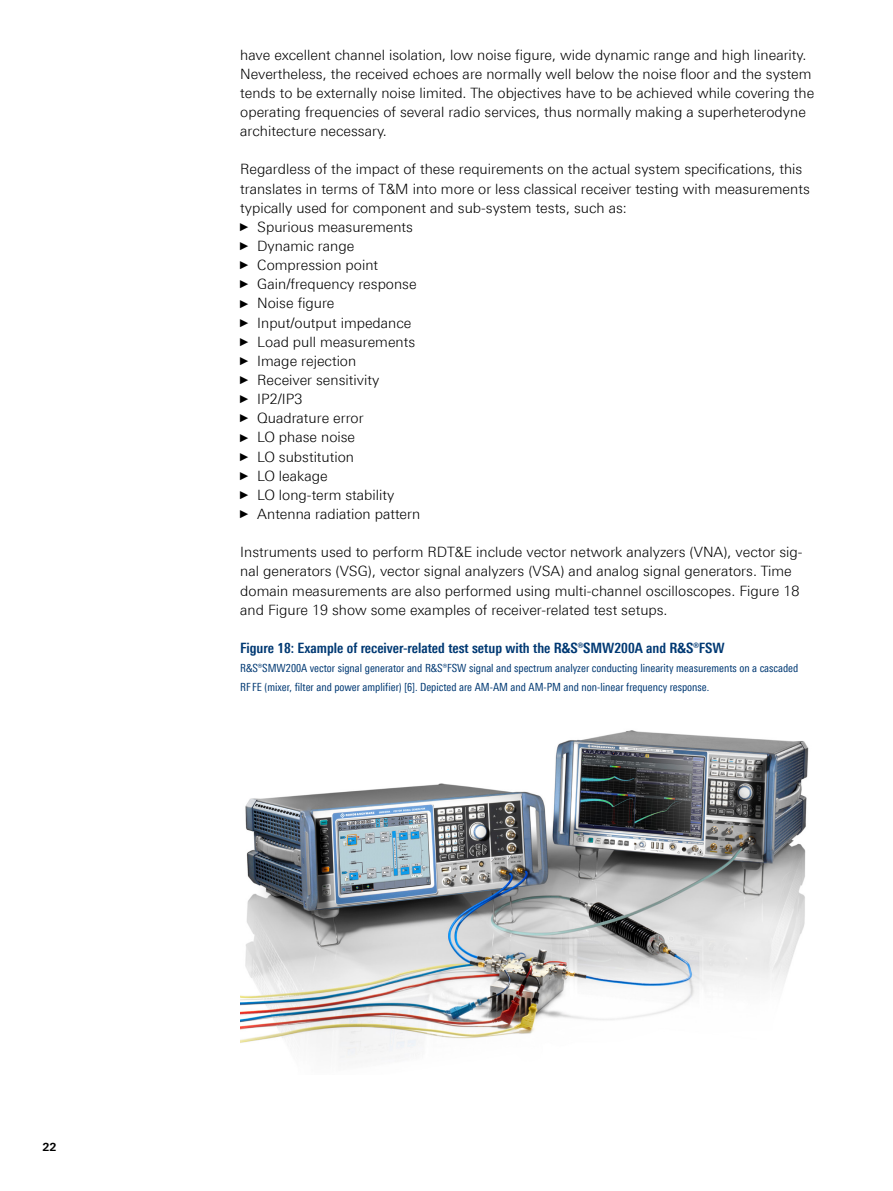
<style>
.page{position:relative;width:893px;height:1191px;background:#fff}
.page>*{position:absolute;margin:0;border:0;box-sizing:border-box;transform-origin:0 0}
.Haupttext_ohne_Absta{font:300 14.25px/19.2px "Linotype Univers 330";color:#000}
.Haupttext{font:300 14.25px/19.2px "Linotype Univers 330";color:#000}
.t1{font:700 14.25px "Linotype Univers 620 Cn";color:#003973}
.Bildunterschrift{font:11.25px/19.2px "Linotype Univers 420 Cn";color:#003973}
.t2{font:700 11.25px "Linotype Univers 630";color:#000}
.s1{font-family:"Arial Narrow";font-weight:400;font-size:11.4px}
</style>
<div class="page">
<img style="left:240px;top:730px;width:569px;height:328px">
<p class="t2" style="left:43px;top:1139px;width:16px">22</p>
<p class="Haupttext_ohne_Absta" style="left:240px;top:45px;width:576px">have excellent channel isolation, low noise figure, wide dynamic range and high linearity.<br>Nevertheless, the received echoes are normally well below the noise floor and the system tends to be externally noise limited. The objectives have to be achieved while covering the operating frequencies of several radio services, thus normally making a superheterodyne architecture necessary.</p>
<p class="Haupttext" style="left:240px;top:160px;width:571px">Regardless of the impact of these requirements on the actual system specifications, this translates in terms of T&amp;M into more or less classical receiver testing with measurements typically used for component and sub-system tests, such as:</p>
<p class="Haupttext_ohne_Absta" style="left:240px;top:217px;width:174px"><span class="s1">►</span> Spurious measurements</p>
<p class="Haupttext_ohne_Absta" style="left:240px;top:236px;width:116px"><span class="s1">►</span> Dynamic range</p>
<p class="Haupttext_ohne_Absta" style="left:240px;top:255px;width:139px"><span class="s1">►</span> Compression point</p>
<p class="Haupttext_ohne_Absta" style="left:240px;top:274px;width:178px"><span class="s1">►</span> Gain/frequency response</p>
<p class="Haupttext_ohne_Absta" style="left:240px;top:293px;width:96px"><span class="s1">►</span> Noise figure</p>
<p class="Haupttext_ohne_Absta" style="left:240px;top:313px;width:173px"><span class="s1">►</span> Input/output impedance</p>
<p class="Haupttext_ohne_Absta" style="left:240px;top:332px;width:176px"><span class="s1">►</span> Load pull measurements</p>
<p class="Haupttext_ohne_Absta" style="left:240px;top:351px;width:118px"><span class="s1">►</span> Image rejection</p>
<p class="Haupttext_ohne_Absta" style="left:240px;top:370px;width:141px"><span class="s1">►</span> Receiver sensitivity</p>
<p class="Haupttext_ohne_Absta" style="left:240px;top:389px;width:64px"><span class="s1">►</span> IP2/IP3</p>
<p class="Haupttext_ohne_Absta" style="left:240px;top:408px;width:125px"><span class="s1">►</span> Quadrature error</p>
<p class="Haupttext_ohne_Absta" style="left:240px;top:427px;width:116px"><span class="s1">►</span> LO phase noise</p>
<p class="Haupttext_ohne_Absta" style="left:240px;top:447px;width:115px"><span class="s1">►</span> LO substitution</p>
<p class="Haupttext_ohne_Absta" style="left:240px;top:466px;width:89px"><span class="s1">►</span> LO leakage</p>
<p class="Haupttext_ohne_Absta" style="left:240px;top:485px;width:156px"><span class="s1">►</span> LO long-term stability</p>
<p class="Haupttext_ohne_Absta" style="left:240px;top:504px;width:182px"><span class="s1">►</span> Antenna radiation pattern</p>
<p class="Haupttext" style="left:240px;top:542px;width:564px">Instruments used to perform RDT&amp;E include vector network analyzers (VNA), vector sig&shy;nal generators (VSG), vector signal analyzers (VSA) and analog signal generators. Time domain measurements are also performed using multi-channel oscilloscopes. Figure 18 and Figure 19 show some examples of receiver-related test setups.</p>
<p class="t1" style="left:240px;top:639px;width:486px">Figure 18: Example of receiver-related test setup with the R&amp;S®SMW200A and R&amp;S®FSW</p>
<p class="Bildunterschrift" style="left:240px;top:658px;width:560px">R&amp;S®SMW200A vector signal generator and R&amp;S®FSW signal and spectrum analyzer conducting linearity measurements on a cascaded<br>RF FE (mixer, filter and power amplifier) [6]. Depicted are AM-AM and AM-PM and non-linear frequency response.</p>
</div>
